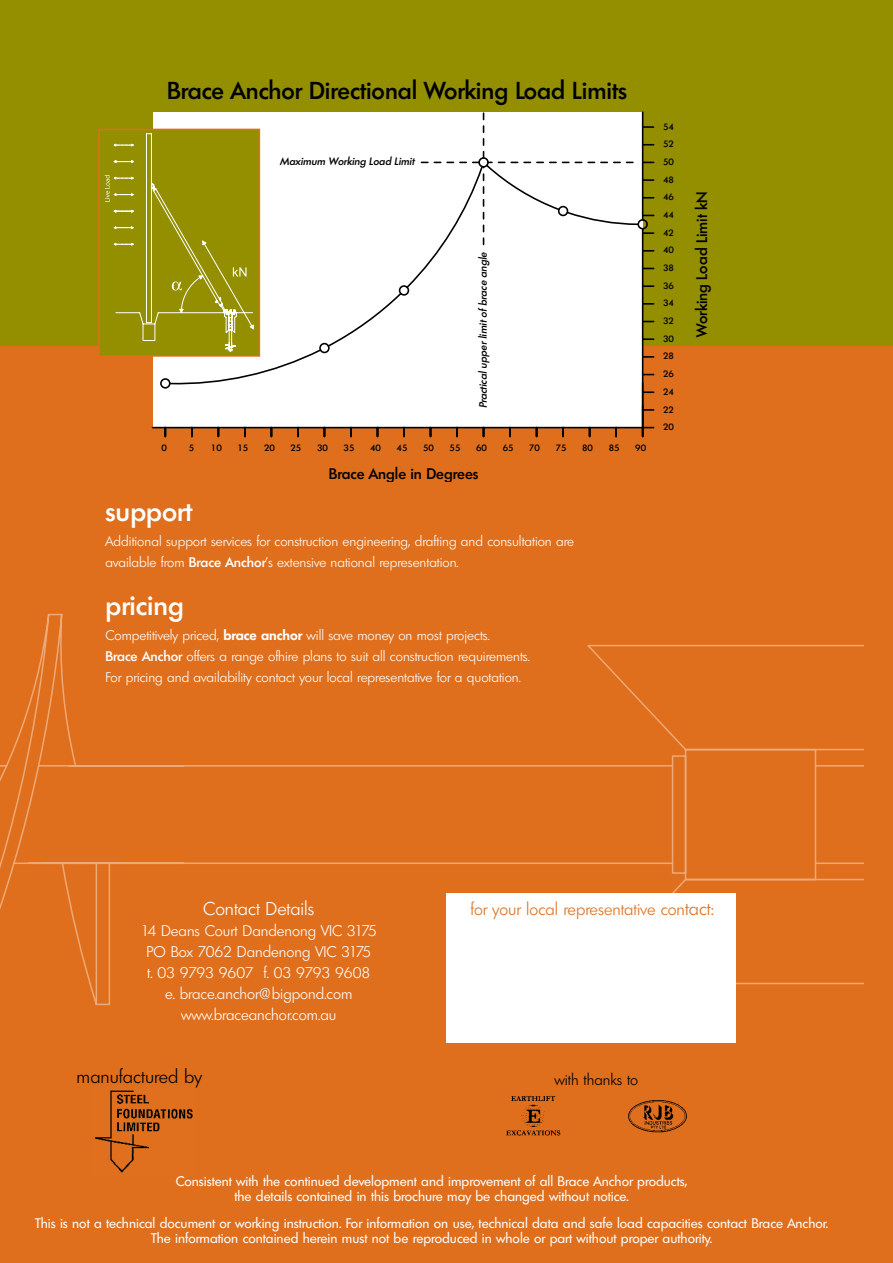
<style>
.page{position:relative;width:893px;height:1263px;background:#fff}
.page>*{position:absolute;margin:0;border:0;box-sizing:border-box;transform-origin:0 0}
.t1{font:500 27px "Limerick";color:#fff}
.t2{font:500 23.85px "Limerick";color:#000}
.t3{font:300 18.15px "Limerick";color:#000}
.t4{font:300 18px "Limerick";color:#fff}
.t5{font:300 16.5px "Limerick";color:#df6f1d}
.t6{font:300 15px/21px "Limerick";color:#fff;text-align:center}
.t7{font:300 15px "Limerick";color:#000}
.t8{font:500 14.85px "Limerick";color:#000}
.t9{font:13.5px/15px "Limerick";color:#fff;text-align:center}
.t10{font:300 13.5px/21px "Limerick";color:#fff}
.t11{font:italic 500 10.35px "Limerick";color:#000}
.t12{font:500 9px "Limerick";color:#000}
.s1{font-weight:500}
.s2{font-weight:600}
.s3{font-size:18px}
</style>
<div class="page">
<div style="left:0;top:298px;width:893px;height:955px;background:#df6f1d"></div>
<div style="left:0;top:0;width:893px;height:345px;background:#938f00"></div>
<svg style="left:0;top:613px;width:863px;height:430px"></svg>
<div style="left:0;top:1208px;width:893px;height:55px;background:#df6f1d"></div>
<div style="left:446px;top:893px;width:290px;height:149px;background:#fff"></div>
<div style="left:153px;top:112px;width:490px;height:316px;background:#fff"></div>
<hr style="left:152px;top:427px;width:491px;height:1px;background:#000">
<svg style="left:191px;top:428px;width:2px;height:8px"></svg>
<svg style="left:244px;top:428px;width:2px;height:8px"></svg>
<svg style="left:297px;top:428px;width:2px;height:8px"></svg>
<svg style="left:350px;top:428px;width:2px;height:8px"></svg>
<svg style="left:403px;top:428px;width:2px;height:8px"></svg>
<svg style="left:456px;top:428px;width:2px;height:8px"></svg>
<svg style="left:509px;top:428px;width:2px;height:8px"></svg>
<svg style="left:562px;top:428px;width:2px;height:8px"></svg>
<svg style="left:615px;top:428px;width:2px;height:8px"></svg>
<svg style="left:643px;top:391px;width:11px;height:2px"></svg>
<svg style="left:642px;top:405px;width:12px;height:31px"></svg>
<hr style="left:642px;top:383px;width:1px;height:45px;background:#000">
<div style="left:160px;top:378px;width:11px;height:11px;border:2px solid #000;border-radius:50%"></div>
<img style="left:95px;top:1090px;width:98px;height:83px">
<img style="left:506px;top:1096px;width:54px;height:39px">
<img style="left:628px;top:1100px;width:59px;height:32px">
<div style="left:99px;top:129px;width:160px;height:227px;background:#938f00"></div>
<svg style="left:105px;top:112px;width:549px;height:273px"></svg>
<div style="left:98px;top:129px;width:162px;height:228px;border:2px solid #df6f1d"></div>
<h2 class="t2" style="left:167px;top:75px;width:461px">Brace Anchor Directional Working Load Limits</h2>
<p class="t11" style="left:280px;top:155px;width:136px">Maximum Working Load Limit</p>
<p class="t11" style="left:476px;top:408px;width:158px;rotate:-90deg">Practical upper limit of brace angle</p>
<p class="t12" style="left:161px;top:442px;width:7px">0</p>
<p class="t12" style="left:189px;top:442px;width:7px">5</p>
<p class="t12" style="left:211px;top:442px;width:12px">10</p>
<p class="t12" style="left:237px;top:442px;width:12px">15</p>
<p class="t12" style="left:264px;top:442px;width:12px">20</p>
<p class="t12" style="left:291px;top:442px;width:12px">25</p>
<p class="t12" style="left:317px;top:442px;width:12px">30</p>
<p class="t12" style="left:344px;top:442px;width:12px">35</p>
<p class="t12" style="left:370px;top:442px;width:12px">40</p>
<p class="t12" style="left:397px;top:442px;width:12px">45</p>
<p class="t12" style="left:423px;top:442px;width:12px">50</p>
<p class="t12" style="left:450px;top:442px;width:12px">55</p>
<p class="t12" style="left:476px;top:442px;width:12px">60</p>
<p class="t12" style="left:503px;top:442px;width:12px">65</p>
<p class="t12" style="left:529px;top:442px;width:12px">70</p>
<p class="t12" style="left:556px;top:442px;width:12px">75</p>
<p class="t12" style="left:582px;top:442px;width:12px">80</p>
<p class="t12" style="left:609px;top:442px;width:12px">85</p>
<p class="t12" style="left:635px;top:442px;width:12px">90</p>
<p class="t8" style="left:329px;top:464px;width:151px">Brace Angle in Degrees</p>
<h1 class="t1" style="left:105px;top:494px;width:88px">support</h1>
<p class="t10" style="left:105px;top:531px;width:470px">Additional support services for construction engineering, drafting and consultation are available from <span class="s1">Brace Anchor</span>’s extensive national representation.</p>
<h1 class="t1" style="left:105px;top:588px;width:80px">pricing</h1>
<p class="t10" style="left:105px;top:625px;width:426px">Competitively priced, <span class="s2">brace anchor</span> will save money on most projects.<br><span class="s1">Brace Anchor</span> offers a range ofhire plans to suit all construction requirements.<br>For pricing and availability contact your local representative for a quotation.</p>
<p class="t12" style="left:663px;top:121px;width:12px">54</p>
<p class="t12" style="left:663px;top:138px;width:12px">52</p>
<p class="t12" style="left:663px;top:156px;width:12px">50</p>
<p class="t12" style="left:663px;top:174px;width:12px">48</p>
<p class="t12" style="left:663px;top:191px;width:12px">46</p>
<p class="t12" style="left:663px;top:209px;width:12px">44</p>
<p class="t12" style="left:663px;top:227px;width:12px">42</p>
<p class="t12" style="left:663px;top:244px;width:12px">40</p>
<p class="t12" style="left:663px;top:262px;width:12px">38</p>
<p class="t12" style="left:663px;top:280px;width:12px">36</p>
<p class="t12" style="left:663px;top:297px;width:12px">34</p>
<p class="t12" style="left:663px;top:315px;width:12px">32</p>
<p class="t12" style="left:663px;top:333px;width:12px">30</p>
<p class="t12" style="left:663px;top:350px;width:12px">28</p>
<p class="t12" style="left:663px;top:368px;width:12px">26</p>
<p class="t12" style="left:663px;top:386px;width:12px">24</p>
<p class="t12" style="left:663px;top:404px;width:12px">22</p>
<p class="t12" style="left:663px;top:421px;width:12px">20</p>
<p class="t8" style="left:692px;top:337px;width:147px;rotate:-90deg">Working Load Limit kN</p>
<h3 class="t4" style="left:203px;top:898px;width:113px">Contact Details</h3>
<p class="t5" style="left:470px;top:899px;width:245px">for your local representative con<span class="s3">tact:</span></p>
<p class="t6" style="left:141px;top:921px;width:237px">14 Deans Court Dandenong VIC 3175<br>PO Box 7062 Dandenong VIC 3175<br>t. 03 9793 9607 f. 03 9793 9608 e. brace.anchor@bigpond.com www.braceanchor.com.au</p>
<h3 class="t3" style="left:77px;top:1065px;width:127px">manufactured by</h3>
<p class="t7" style="left:555px;top:1070px;width:85px">with thanks to</p>
<p class="t9" style="left:176px;top:1174px;width:513px">Consistent with the continued development and improvement of all Brace Anchor products, the details contained in this brochure may be changed without notice.</p>
<p class="t9" style="left:35px;top:1215px;width:795px">This is not a technical document or working instruction. For information on use, technical data and safe load capacities contact Brace Anchor.<br>The information contained herein must not be reproduced in whole or part without proper authority.</p>
</div>
